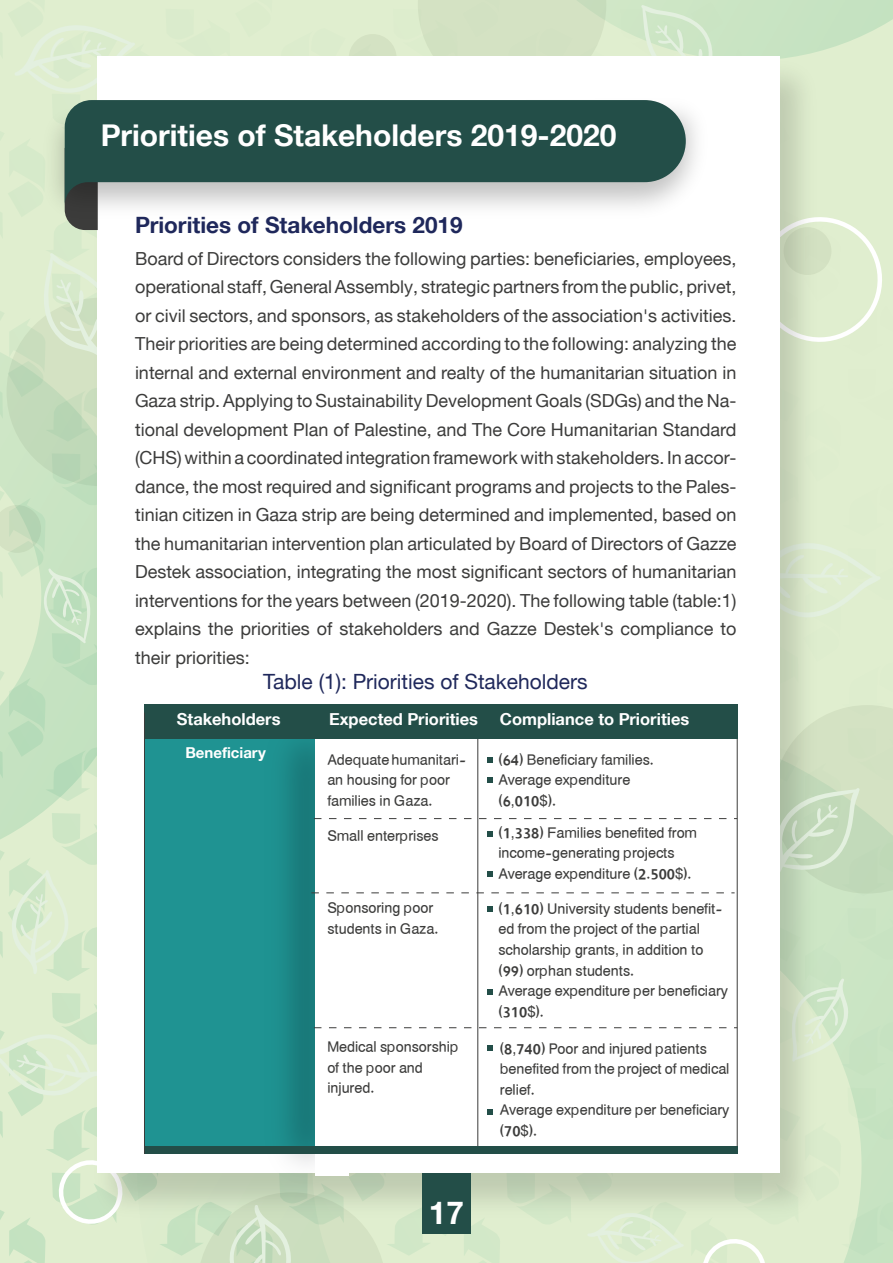
<style>
.page{position:relative;width:893px;height:1263px;background:#e0eecf}
.page>*{position:absolute;margin:0;border:0;box-sizing:border-box;transform-origin:0 0}
.t1{font:700 31.5px "Helvetica Neue W23 fo SKY";color:#fff}
.t2{font:700 30px "Helvetica Neue W23 fo SKY";color:#fff}
.t3{font:700 22.5px "Helvetica Neue W23 fo SKY";color:#1f285b}
.t4{font:21px "Helvetica Neue W23 for SKY";color:#1f285b}
.t5{font:18px/28.5px "Helvetica Neue W23 for SKY";color:#3c3c3b;text-align:justify}
.t6{font:16.5px/20.5px "Hacen Liner Screen";color:#3c3c3b}
.t7{font:700 16.5px "Helvetica Neue W23 fo SKY";color:#fff}
.t8{font:700 15px "Helvetica Neue W23 fo SKY";color:#fff}
</style>
<div class="page">
<svg style="left:851px;top:226px;width:31px;height:107px"></svg>
<svg style="left:0;top:321px;width:60px;height:549px"></svg>
<svg style="left:175px;top:893px;width:718px;height:370px"></svg>
<svg style="left:700px;top:1252px;width:74px;height:11px"></svg>
<svg style="left:57px;top:1152px;width:3px;height:50px"></svg>
<svg style="left:851px;top:558px;width:29px;height:40px"></svg>
<svg style="left:26px;top:25px;width:53px;height:39px"></svg>
<svg style="left:39px;top:253px;width:21px;height:109px"></svg>
<svg style="left:11px;top:870px;width:49px;height:105px"></svg>
<svg style="left:587px;top:1252px;width:97px;height:11px"></svg>
<svg style="left:851px;top:705px;width:42px;height:188px"></svg>
<svg style="left:197px;top:1252px;width:189px;height:11px"></svg>
<svg style="left:0;top:1033px;width:60px;height:63px"></svg>
<svg style="left:40px;top:568px;width:20px;height:76px"></svg>
<svg style="left:418px;top:0;width:475px;height:40px"></svg>
<img style="left:60px;top:26px;width:791px;height:1226px">
<div style="left:422px;top:1165px;width:49px;height:69px;background:#234e48"></div>
<div style="left:98px;top:56px;width:682px;height:1117px;background:#fff"></div>
<hr style="left:478px;top:712px;width:1px;height:442px;background:#3c3c3b">
<hr style="left:737px;top:712px;width:1px;height:442px;background:#3c3c3b">
<div style="left:145px;top:738px;width:99px;height:408px;background:#1f9392"></div>
<img style="left:244px;top:738px;width:125px;height:469px">
<div style="left:315px;top:714px;width:33px;height:461px;background:#fff"></div>
<svg style="left:314px;top:818px;width:423px;height:1px"></svg>
<svg style="left:311px;top:893px;width:424px;height:1px"></svg>
<svg style="left:314px;top:1027px;width:423px;height:1px"></svg>
<div style="left:144px;top:704px;width:593px;height:34px;background:#234e48"></div>
<div style="left:144px;top:1146px;width:593px;height:8px;background:#234e48"></div>
<img style="left:11px;top:64px;width:686px;height:187px">
<svg style="left:65px;top:100px;width:621px;height:105px;background:#4b6c67"></svg>
<hr style="left:144px;top:712px;width:1px;height:442px;background:#3c3c3b">
<svg style="left:487px;top:757px;width:6px;height:6px"></svg>
<svg style="left:487px;top:831px;width:6px;height:5px"></svg>
<svg style="left:487px;top:906px;width:6px;height:6px"></svg>
<svg style="left:487px;top:1045px;width:6px;height:6px"></svg>
<svg style="left:487px;top:777px;width:6px;height:6px"></svg>
<svg style="left:487px;top:871px;width:6px;height:6px"></svg>
<svg style="left:487px;top:989px;width:6px;height:5px"></svg>
<svg style="left:487px;top:1109px;width:6px;height:6px"></svg>
<h2 class="t2" style="left:101px;top:118px;width:517px">Priorities of Stakeholders 2019-2020</h2>
<p class="t3" style="left:135px;top:212px;width:329px">Priorities of Stakeholders 2019</p>
<p class="t5" style="left:135px;top:244px;width:603px">Board of Directors considers the following parties: beneficiaries, employees, operational staff, General Assembly, strategic partners from the public, privet, or civil sectors, and sponsors, as stakeholders of the association's activities.<br>Their priorities are being determined according to the following: analyzing the internal and external environment and realty of the humanitarian situation in Gaza strip. Applying to Sustainability Development Goals (SDGs) and the Na&shy;tional development Plan of Palestine, and The Core Humanitarian Standard (CHS) within a coordinated integration framework with stakeholders. In accor&shy;dance, the most required and significant programs and projects to the Pales&shy;tinian citizen in Gaza strip are being determined and implemented, based on the humanitarian intervention plan articulated by Board of Directors of Gazze Destek association, integrating the most significant sectors of humanitarian interventions for the years between (2019-2020). The following table (table:1) explains the priorities of stakeholders and Gazze Destek's compliance to their priorities:</p>
<p class="t6" style="left:144px;top:589px;width:6px">.</p>
<p class="t4" style="left:263px;top:669px;width:326px">Table (1): Priorities of Stakeholders</p>
<p class="t7" style="left:177px;top:710px;width:105px">Stakeholders</p>
<p class="t7" style="left:329px;top:710px;width:151px">Expected Priorities</p>
<p class="t7" style="left:500px;top:710px;width:191px">Compliance to Priorities</p>
<p class="t8" style="left:185px;top:744px;width:82px">Beneficiary</p>
<p class="t6" style="left:327px;top:750px;width:140px">Adequate humanitari&shy;an housing for poor families in Gaza.</p>
<p class="t6" style="left:327px;top:826px;width:113px">Small enterprises</p>
<p class="t6" style="left:327px;top:899px;width:113px">Sponsoring poor students in Gaza.</p>
<p class="t6" style="left:327px;top:1037px;width:133px">Medical sponsorship of the poor and injured.</p>
<h1 class="t1" style="left:429px;top:1194px;width:37px">17</h1>
<p class="t6" style="left:498px;top:750px;width:157px">(64) Beneficiary families.<br>Average expenditure (6,010$).</p>
<p class="t6" style="left:498px;top:823px;width:200px">(1,338) Families benefited from income-generating projects<br>Average expenditure (2.500$).</p>
<p class="t6" style="left:498px;top:899px;width:231px">(1,610) University students benefit&shy;ed from the project of the partial scholarship grants, in addition to (99) orphan students.<br>Average expenditure per beneficiary (310$).</p>
<p class="t6" style="left:500px;top:1039px;width:231px">(8,740) Poor and injured patients benefited from the project of medical relief.<br>Average expenditure per beneficiary (70$).</p>
</div>
